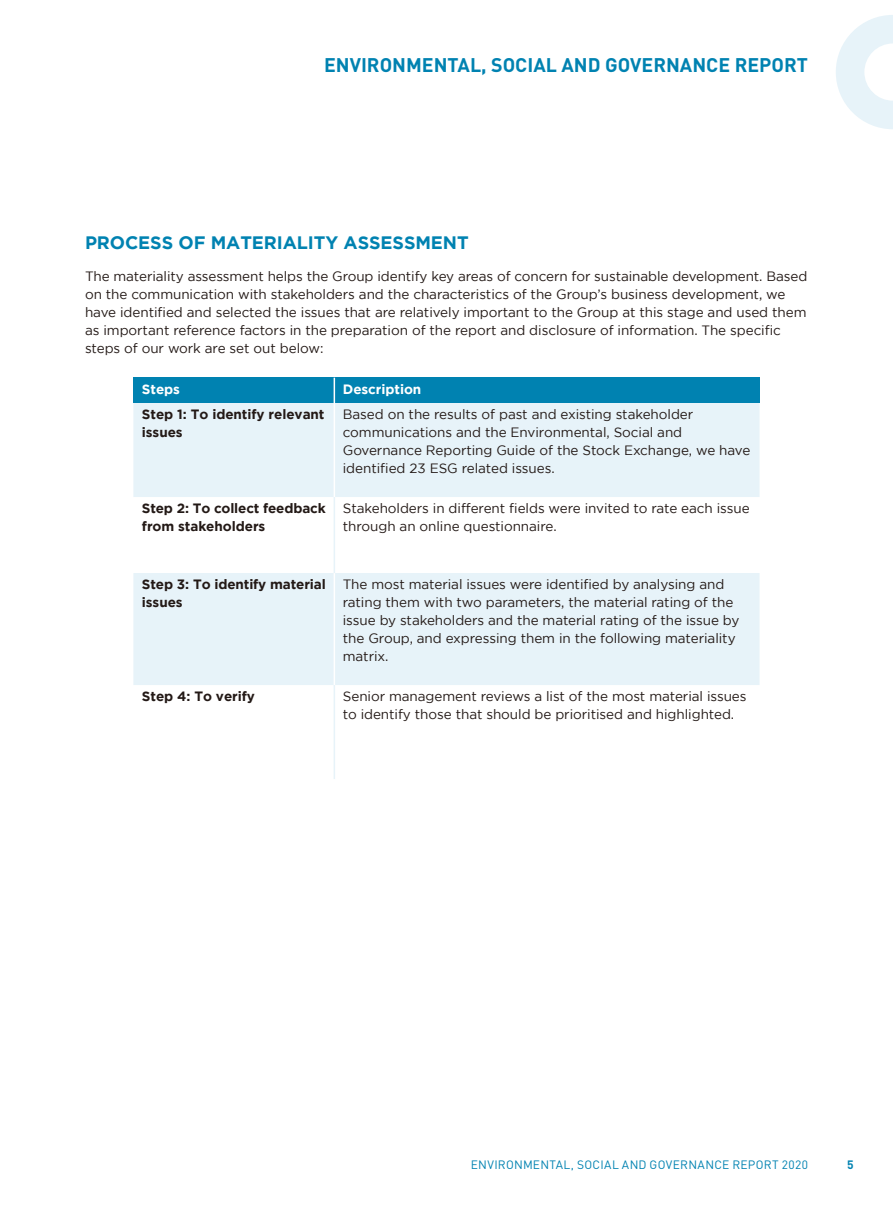
<style>
.page{position:relative;width:893px;height:1212px;background:#fff}
.page>*{position:absolute;margin:0;border:0;box-sizing:border-box;transform-origin:0 0}
.t1{font:700 19.5px "DIN";color:#0082b1}
.t2{font:700 18px "Gotham";letter-spacing:-.005em;color:#0082b1}
.t3{font:13.5px/18px "Gotham";letter-spacing:-.005em;color:#231916}
.t4{font:700 13.5px/18px "Gotham";letter-spacing:-.005em;color:#231916}
.t5{font:700 13.5px "Gotham";letter-spacing:-.005em;color:#fff}
.t6{font:12px "DIN";letter-spacing:.025em;color:#0082b1}
.t7{font:700 12px "DIN";color:#0082b1}
</style>
<div class="page">
<svg style="left:836px;top:15px;width:57px;height:114px"></svg>
<div style="left:133px;top:378px;width:201px;height:25px;background:#0082b1"></div>
<div style="left:334px;top:378px;width:426px;height:25px;background:#0082b1"></div>
<svg style="left:133px;top:403px;width:627px;height:282px;fill:#e7f3f9"></svg>
<svg style="left:334px;top:378px;width:1px;height:25px"></svg>
<hr style="left:334px;top:403px;width:1px;height:94px;background:#fff">
<hr style="left:334px;top:573px;width:1px;height:112px;background:#fff">
<hr style="left:334px;top:497px;width:1px;height:76px;background:#e7f3f9">
<hr style="left:334px;top:685px;width:1px;height:94px;background:#e7f3f9">
<h1 class="t1" style="left:324px;top:52px;width:485px">ENVIRONMENTAL, SOCIAL AND GOVERNANCE REPORT</h1>
<h2 class="t2" style="left:85px;top:232px;width:385px">PROCESS OF MATERIALITY ASSESSMENT</h2>
<p class="t3" style="left:85px;top:267px;width:724px">The materiality assessment helps the Group identify key areas of concern for sustainable development. Based on the communication with stakeholders and the characteristics of the Group’s business development, we have identified and selected the issues that are relatively important to the Group at this stage and used them as important reference factors in the preparation of the report and disclosure of information. The specific steps of our work are set out below:</p>
<p class="t5" style="left:142px;top:381px;width:40px">Steps</p>
<p class="t5" style="left:343px;top:381px;width:80px">Description</p>
<p class="t4" style="left:142px;top:405px;width:184px">Step 1: To identify relevant issues</p>
<p class="t3" style="left:343px;top:405px;width:409px">Based on the results of past and existing stakeholder communications and the Environmental, Social and Governance Reporting Guide of the Stock Exchange, we have identified 23 ESG related issues.</p>
<p class="t4" style="left:142px;top:499px;width:185px">Step 2: To collect feedback from stakeholders</p>
<p class="t3" style="left:343px;top:499px;width:408px">Stakeholders in different fields were invited to rate each issue through an online questionnaire.</p>
<p class="t4" style="left:142px;top:575px;width:185px">Step 3: To identify material issues</p>
<p class="t3" style="left:343px;top:575px;width:398px">The most material issues were identified by analysing and rating them with two parameters, the material rating of the issue by stakeholders and the material rating of the issue by the Group, and expressing them in the following materiality matrix.</p>
<p class="t4" style="left:142px;top:687px;width:115px">Step 4: To verify</p>
<p class="t3" style="left:343px;top:687px;width:405px">Senior management reviews a list of the most material issues to identify those that should be prioritised and highlighted.</p>
<p class="t6" style="left:471px;top:1157px;width:339px">ENVIRONMENTAL, SOCIAL AND GOVERNANCE REPORT 2020</p>
<p class="t7" style="left:847px;top:1157px;width:8px">5</p>
</div>
